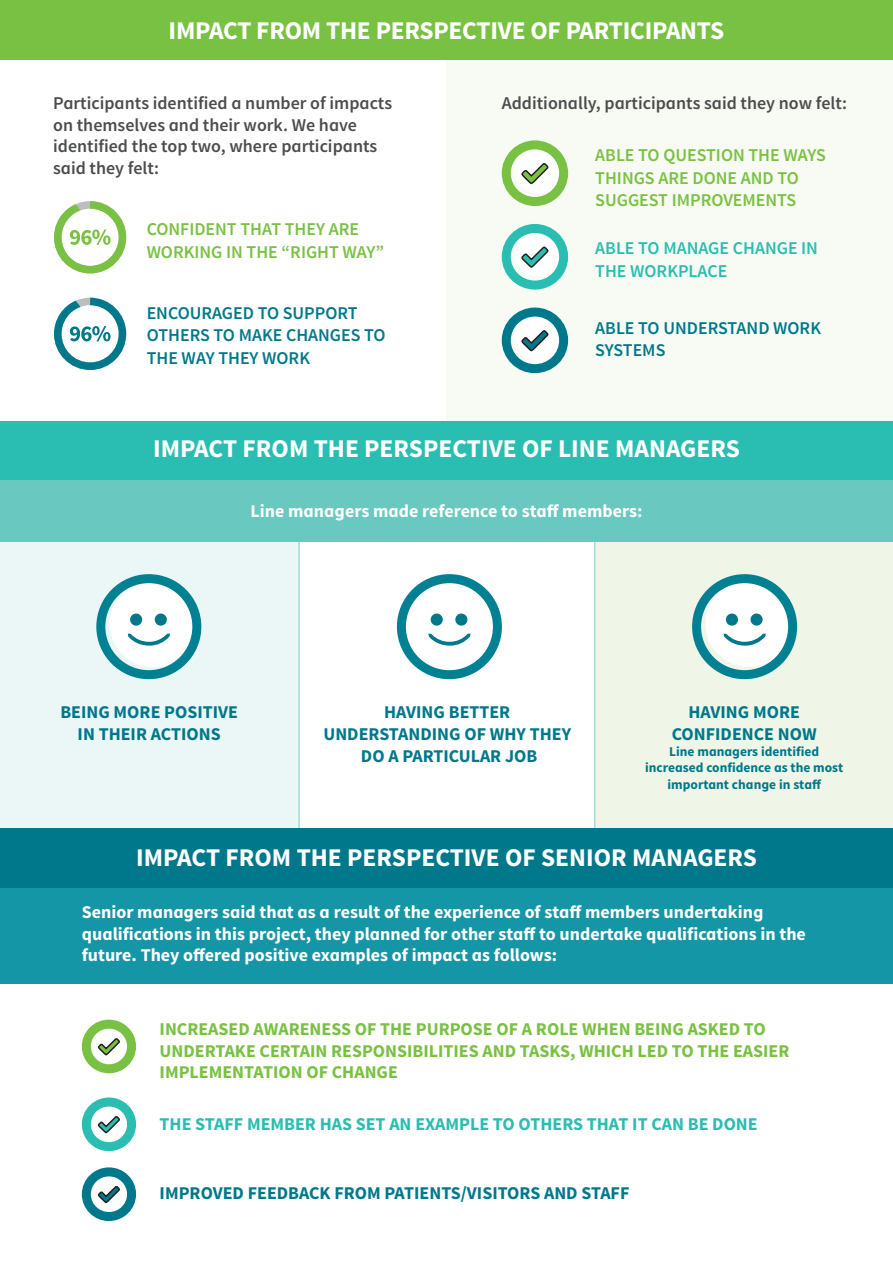
<style>
.page{position:relative;width:893px;height:1263px;background:#fff}
.page>*{position:absolute;margin:0;border:0;box-sizing:border-box;transform-origin:0 0}
.main_text{font:700 25.5px "Source Sans Pro";color:#fff}
.main_text-2{font:700 18px/21.6px "Source Sans Pro";color:#fff}
.t1{font:600 18px/21.6px "Source Sans Pro";color:#4b4c4d}
.main_text-3{font:700 18px "Source Sans Pro";color:#00788b}
.t2{font:700 18px/21.6px "Source Sans Pro";color:#79c142}
.t3{font:600 18px/22.5px "Source Sans Pro";color:#79c142}
.t4{font:600 18px/22.5px "Source Sans Pro";color:#00788b}
.t5{font:700 18px "Source Sans Pro";color:#2abdb1}
.t6{font:600 18px/22.5px "Source Sans Pro";color:#2abdb1}
.main_text-4{font:700 13.5px "Source Sans Pro";color:#00788b}
</style>
<div class="page">
<div style="left:0;top:542px;width:298px;height:287px;background:#ebf6f6"></div>
<div style="left:595px;top:542px;width:298px;height:287px;background:#eff6e8"></div>
<div style="left:446px;top:60px;width:447px;height:361px;background:#f7fbf3"></div>
<div style="left:0;top:0;width:893px;height:60px;background:#79c142"></div>
<div style="left:0;top:421px;width:893px;height:59px;background:#2abdb1"></div>
<div style="left:0;top:480px;width:893px;height:62px;background:#69c8bf"></div>
<hr style="left:298px;top:542px;width:2px;height:287px;background:#a5dad5">
<hr style="left:594px;top:542px;width:1px;height:287px;background:#a5dad5">
<div style="left:110px;top:580px;width:86px;height:87px;background:#fff;border-radius:50%"></div>
<div style="left:96px;top:574px;width:105px;height:105px;border:9px solid #008093;border-radius:50%"></div>
<div style="left:130px;top:613px;width:12px;height:13px;background:#00788b;border-radius:50%"></div>
<div style="left:155px;top:613px;width:12px;height:13px;background:#00788b;border-radius:50%"></div>
<svg style="left:128px;top:633px;width:42px;height:13px"></svg>
<div style="left:397px;top:574px;width:105px;height:105px;border:9px solid #008093;border-radius:50%"></div>
<div style="left:431px;top:613px;width:12px;height:13px;background:#00788b;border-radius:50%"></div>
<div style="left:455px;top:613px;width:12px;height:13px;background:#00788b;border-radius:50%"></div>
<svg style="left:428px;top:633px;width:42px;height:13px"></svg>
<div style="left:705px;top:580px;width:87px;height:87px;background:#fff;border-radius:50%"></div>
<div style="left:692px;top:574px;width:105px;height:105px;border:9px solid #008093;border-radius:50%"></div>
<div style="left:726px;top:613px;width:12px;height:13px;background:#00788b;border-radius:50%"></div>
<svg style="left:750px;top:613px;width:13px;height:13px"></svg>
<svg style="left:724px;top:633px;width:42px;height:13px"></svg>
<svg style="left:514px;top:144px;width:51px;height:50px"></svg>
<div style="left:502px;top:140px;width:66px;height:66px;border:9px solid #79c142;border-radius:50%"></div>
<svg style="left:520px;top:161px;width:30px;height:24px"></svg>
<svg style="left:92px;top:1022px;width:41px;height:41px"></svg>
<div style="left:82px;top:1020px;width:54px;height:53px;border:9px solid #79c142;border-radius:50%"></div>
<svg style="left:97px;top:1036px;width:24px;height:20px"></svg>
<div style="left:514px;top:227px;width:51px;height:50px;background:#fff;border-radius:50%"></div>
<div style="left:502px;top:224px;width:66px;height:66px;border:9px solid #2abdb1;border-radius:50%"></div>
<svg style="left:521px;top:246px;width:28px;height:22px"></svg>
<svg style="left:92px;top:1170px;width:41px;height:41px"></svg>
<div style="left:82px;top:1167px;width:54px;height:54px;border:9px solid #00788b;border-radius:50%"></div>
<svg style="left:97px;top:1184px;width:24px;height:20px"></svg>
<div style="left:514px;top:311px;width:51px;height:50px;background:#fff;border-radius:50%"></div>
<div style="left:502px;top:308px;width:66px;height:65px;border:9px solid #00788b;border-radius:50%"></div>
<svg style="left:521px;top:330px;width:28px;height:22px"></svg>
<svg style="left:92px;top:1100px;width:41px;height:41px"></svg>
<div style="left:82px;top:1097px;width:54px;height:54px;border:9px solid #2abdb1;border-radius:50%"></div>
<svg style="left:97px;top:1114px;width:24px;height:20px"></svg>
<div style="left:0;top:829px;width:893px;height:59px;background:#00788b"></div>
<div style="left:0;top:888px;width:893px;height:96px;background:#1596a6"></div>
<svg style="left:54px;top:298px;width:72px;height:72px"></svg>
<svg style="left:54px;top:201px;width:72px;height:72px"></svg>
<p class="main_text" style="left:169px;top:14px;width:557px">IMPACT FROM THE PERSPECTIVE OF PARTICIPANTS</p>
<p class="t1" style="left:53px;top:93px;width:341px">Participants identified a number of impacts on themselves and their work. We have identified the top two, where participants said they felt:</p>
<p class="t3" style="left:147px;top:218px;width:239px">CONFIDENT THAT THEY ARE<br>WORKING IN THE “RIGHT WAY”</p>
<p class="t4" style="left:147px;top:302px;width:240px">ENCOURAGED TO SUPPORT<br>OTHERS TO MAKE CHANGES TO<br>THE WAY THEY WORK</p>
<p class="t1" style="left:502px;top:93px;width:347px">Additionally, participants said they now felt:</p>
<p class="t3" style="left:595px;top:145px;width:232px">ABLE TO QUESTION THE WAYS<br>THINGS ARE DONE AND TO<br>SUGGEST IMPROVEMENTS</p>
<p class="t6" style="left:595px;top:238px;width:224px">ABLE TO MANAGE CHANGE IN<br>THE WORKPLACE</p>
<p class="t4" style="left:595px;top:317px;width:227px">ABLE TO UNDERSTAND WORK<br>SYSTEMS</p>
<p class="main_text" style="left:153px;top:433px;width:588px">IMPACT FROM THE PERSPECTIVE OF LINE MANAGERS</p>
<p class="main_text-2" style="left:251px;top:501px;width:393px">Line managers made reference to staff members:</p>
<p class="main_text-3" style="left:60px;top:701px;width:179px">BEING MORE POSITIVE</p>
<p class="main_text-3" style="left:78px;top:722px;width:145px">IN THEIR ACTIONS</p>
<p class="main_text-3" style="left:384px;top:701px;width:128px">HAVING BETTER</p>
<p class="main_text-3" style="left:323px;top:722px;width:249px">UNDERSTANDING OF WHY THEY</p>
<p class="main_text-3" style="left:361px;top:744px;width:178px">DO A PARTICULAR JOB</p>
<p class="main_text-3" style="left:688px;top:701px;width:113px">HAVING MORE</p>
<p class="main_text-3" style="left:672px;top:722px;width:146px">CONFIDENCE NOW</p>
<p class="main_text-4" style="left:669px;top:743px;width:151px">Line managers identified</p>
<p class="main_text-4" style="left:645px;top:759px;width:200px">increased confidence as the most</p>
<p class="main_text-4" style="left:667px;top:775px;width:155px">important change in staff</p>
<p class="main_text" style="left:136px;top:841px;width:622px">IMPACT FROM THE PERSPECTIVE OF SENIOR MANAGERS</p>
<p class="main_text-2" style="left:82px;top:902px;width:726px">Senior managers said that as a result of the experience of staff members undertaking qualifications in this project, they planned for other staff to undertake qualifications in the future. They offered positive examples of impact as follows:</p>
<p class="t2" style="left:160px;top:1019px;width:631px">INCREASED AWARENESS OF THE PURPOSE OF A ROLE WHEN BEING ASKED TO<br>UNDERTAKE CERTAIN RESPONSIBILITIES AND TASKS, WHICH LED TO THE EASIER<br>IMPLEMENTATION OF CHANGE</p>
<p class="t5" style="left:160px;top:1113px;width:600px">THE STAFF MEMBER HAS SET AN EXAMPLE TO OTHERS THAT IT CAN BE DONE</p>
<p class="main_text-3" style="left:160px;top:1181px;width:471px">IMPROVED FEEDBACK FROM PATIENTS/VISITORS AND STAFF</p>
</div>
